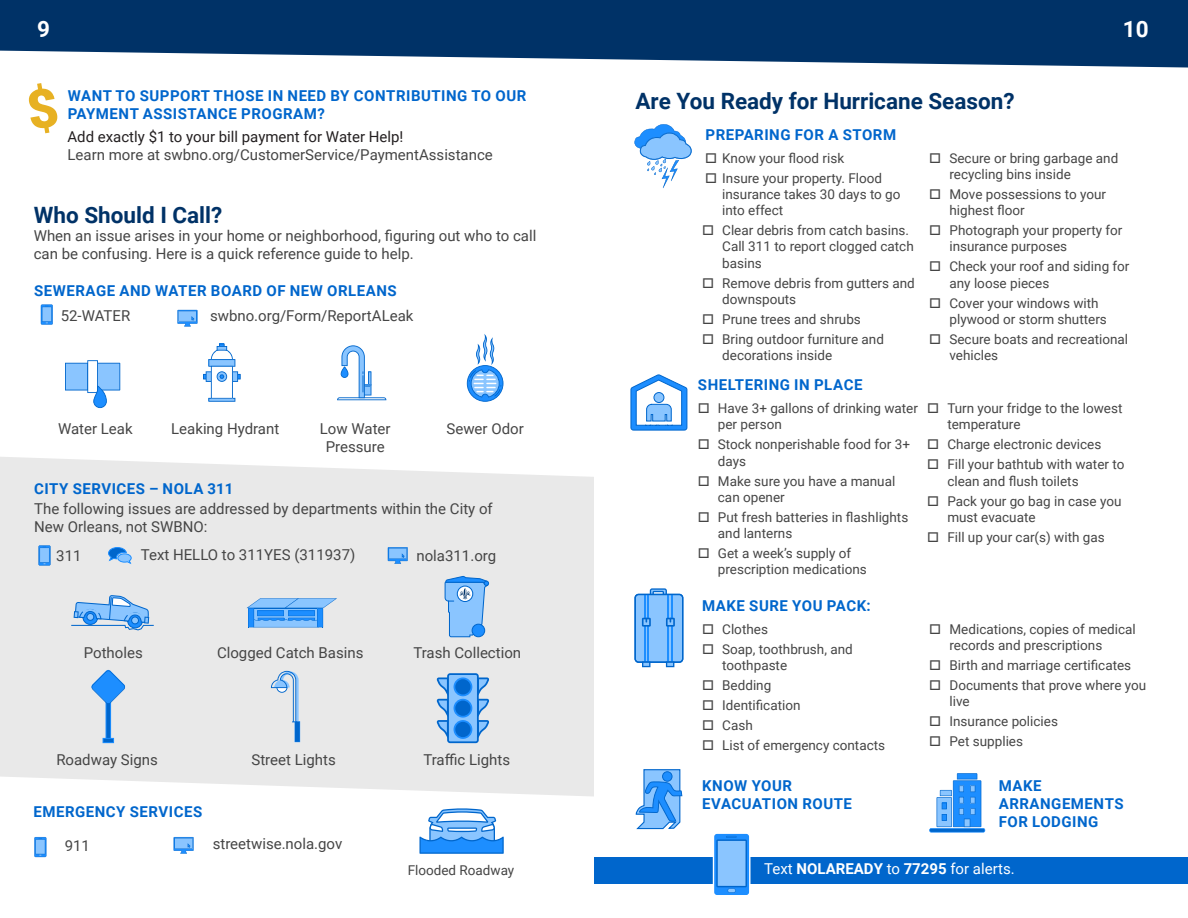
<style>
.page{position:relative;width:1188px;height:918px;background:#fff}
.page>*{position:absolute;margin:0;border:0;box-sizing:border-box;transform-origin:0 0}
.t1{font:700 22.5px "Roboto";color:#003267}
.t2{font:700 22.5px "Roboto";color:#fff}
.Body{font:15px/18px "Roboto";color:#454545}
.Body-2{font:700 15px/18px "Roboto";letter-spacing:.035em;color:#06c}
.Checkboxes{font:15px/18px "Roboto";color:#454545}
.t3{font:15px "Roboto";color:#fff}
.Body-3{font:13.5px/16.2px "Roboto";color:#454545}
.s1{color:#231f20}
.s2{font-weight:700}
</style>
<div class="page">
<svg style="left:0;top:0;width:1188px;height:68px;background:#214c7b"></svg>
<div style="left:0;top:457px;width:594px;height:339px;background:#e9e9e9"></div>
<div style="left:594px;top:857px;width:594px;height:26px;background:#06c"></div>
<svg style="left:634px;top:124px;width:58px;height:64px"></svg>
<svg style="left:630px;top:374px;width:58px;height:57px"></svg>
<svg style="left:634px;top:588px;width:49px;height:79px;background:#75b7f8"></svg>
<svg style="left:635px;top:769px;width:47px;height:61px"></svg>
<svg style="left:937px;top:773px;width:44px;height:54px;background:#5ba9f8"></svg>
<hr style="left:930px;top:828px;width:55px;height:4px;background:#9eccfb;border-radius:2px">
<hr style="left:929px;top:828px;width:56px;height:4px;background:#3997f4;border-radius:2px">
<hr style="left:930px;top:829px;width:55px;height:3px;background:#1d8eff">
<svg style="left:177px;top:310px;width:20px;height:17px"></svg>
<svg style="left:388px;top:547px;width:20px;height:17px"></svg>
<svg style="left:174px;top:837px;width:20px;height:17px"></svg>
<svg style="left:41px;top:305px;width:12px;height:20px"></svg>
<svg style="left:713px;top:833px;width:37px;height:62px;background:#67b0f9"></svg>
<svg style="left:38px;top:545px;width:13px;height:21px"></svg>
<svg style="left:108px;top:547px;width:24px;height:17px"></svg>
<hr style="left:208px;top:398px;width:27px;height:4px;background:#3d8ad8">
<hr style="left:209px;top:399px;width:26px;height:2px;background:#06c">
<svg style="left:203px;top:343px;width:38px;height:56px"></svg>
<svg style="left:467px;top:334px;width:36px;height:68px"></svg>
<svg style="left:65px;top:360px;width:55px;height:48px"></svg>
<svg style="left:337px;top:345px;width:49px;height:55px"></svg>
<svg style="left:71px;top:595px;width:83px;height:35px;background:#9cc4ec"></svg>
<svg style="left:445px;top:576px;width:44px;height:61px;background:#86bdf3"></svg>
<svg style="left:247px;top:598px;width:90px;height:30px;background:#73b3f4"></svg>
<svg style="left:91px;top:670px;width:34px;height:73px;background:#9bc3ec"></svg>
<svg style="left:271px;top:671px;width:29px;height:71px;background:#bfd3e7"></svg>
<svg style="left:34px;top:837px;width:12px;height:20px"></svg>
<svg style="left:419px;top:808px;width:85px;height:46px"></svg>
<svg style="left:437px;top:673px;width:52px;height:70px;background:#6aa9e9"></svg>
<h1 class="t2" style="left:37px;top:13px;width:14px">9</h1>
<h1 class="t2" style="left:1123px;top:13px;width:27px">10</h1>
<p class="Body-2" style="left:68px;top:86px;width:460px">WANT TO SUPPORT THOSE IN NEED BY CONTRIBUTING TO OUR<br>PAYMENT ASSISTANCE PROGRAM?</p>
<h2 class="Body" style="left:68px;top:127px;width:427px"><span class="s1">Add exactly $1 to your bill payment for Water Help!<br></span>Learn more at swbno.org/CustomerService/PaymentAssistance</h2>
<h2 class="t1" style="left:34px;top:200px;width:190px">Who Should I Call?</h2>
<p class="Body" style="left:34px;top:226px;width:504px">When an issue arises in your home or neighborhood, figuring out who to call can be confusing. Here is a quick reference guide to help.</p>
<h2 class="Body-2" style="left:34px;top:282px;width:364px">SEWERAGE AND WATER BOARD OF NEW ORLEANS</h2>
<p class="Body" style="left:61px;top:306px;width:71px">52-WATER</p>
<p class="Body" style="left:210px;top:306px;width:205px">swbno.org/Form/ReportALeak</p>
<p class="Body" style="left:58px;top:420px;width:76px">Water Leak</p>
<p class="Body" style="left:171px;top:420px;width:110px">Leaking Hydrant</p>
<p class="Body" style="left:320px;top:420px;width:72px;text-align:center">Low Water<br>Pressure</p>
<p class="Body" style="left:447px;top:420px;width:79px">Sewer Odor</p>
<h2 class="Body-2" style="left:34px;top:479px;width:201px">CITY SERVICES – NOLA 311</h2>
<p class="Checkboxes" style="left:34px;top:499px;width:460px">The following issues are addressed by departments within the City of<br>New Orleans, not SWBNO:</p>
<p class="Body" style="left:56px;top:546px;width:27px">311</p>
<p class="Body" style="left:141px;top:545px;width:216px">Text HELLO to 311YES (311937)</p>
<p class="Body" style="left:416px;top:546px;width:81px">nola311.org</p>
<p class="Body" style="left:84px;top:643px;width:60px">Potholes</p>
<p class="Body" style="left:217px;top:643px;width:148px">Clogged Catch Basins</p>
<p class="Body" style="left:413px;top:643px;width:109px">Trash Collection</p>
<p class="Checkboxes" style="left:56px;top:750px;width:103px">Roadway Signs</p>
<h2 class="Body-2" style="left:33px;top:802px;width:170px">EMERGENCY SERVICES</h2>
<p class="Checkboxes" style="left:251px;top:750px;width:86px">Street Lights</p>
<p class="Checkboxes" style="left:423px;top:750px;width:88px">Traffic Lights</p>
<p class="Checkboxes" style="left:65px;top:836px;width:27px">911</p>
<p class="Checkboxes" style="left:213px;top:834px;width:131px">streetwise.nola.gov</p>
<p class="Body-3" style="left:408px;top:861px;width:108px">Flooded Roadway</p>
<h1 class="t1" style="left:635px;top:85px;width:381px">Are You Ready for Hurricane Season?</h1>
<h2 class="Body-2" style="left:706px;top:125px;width:192px">PREPARING FOR A STORM</h2>
<p class="Body-3" style="left:722px;top:149px;width:123px">Know your flood risk</p>
<p class="Body-3" style="left:722px;top:169px;width:180px">Insure your property. Flood insurance takes 30 days to go into effect</p>
<p class="Body-3" style="left:722px;top:222px;width:193px">Clear debris from catch basins.<br>Call 311 to report clogged catch basins</p>
<p class="Body-3" style="left:722px;top:274px;width:194px">Remove debris from gutters and downspouts</p>
<p class="Body-3" style="left:722px;top:310px;width:140px">Prune trees and shrubs</p>
<p class="Body-3" style="left:722px;top:330px;width:163px">Bring outdoor furniture and decorations inside</p>
<h2 class="Body-2" style="left:698px;top:375px;width:166px">SHELTERING IN PLACE</h2>
<p class="Body-3" style="left:718px;top:400px;width:202px">Have 3+ gallons of drinking water per person</p>
<p class="Body-3" style="left:718px;top:436px;width:194px">Stock nonperishable food for 3+ days</p>
<p class="Body-3" style="left:718px;top:472px;width:179px">Make sure you have a manual can opener</p>
<p class="Body-3" style="left:718px;top:508px;width:192px">Put fresh batteries in flashlights and lanterns</p>
<p class="Body-3" style="left:718px;top:545px;width:150px">Get a week’s supply of prescription medications</p>
<h2 class="Body-2" style="left:702px;top:596px;width:170px">MAKE SURE YOU PACK:</h2>
<p class="Body-3" style="left:722px;top:620px;width:47px">Clothes</p>
<p class="Body-3" style="left:722px;top:640px;width:132px">Soap, toothbrush, and toothpaste</p>
<p class="Body-3" style="left:722px;top:676px;width:51px">Bedding</p>
<p class="Body-3" style="left:722px;top:696px;width:80px">Identification</p>
<p class="Body-3" style="left:722px;top:716px;width:32px">Cash</p>
<p class="Body-3" style="left:722px;top:736px;width:164px">List of emergency contacts</p>
<h2 class="Body-2" style="left:702px;top:776px;width:151px">KNOW YOUR<br>EVACUATION ROUTE</h2>
<p class="Body-3" style="left:950px;top:149px;width:170px">Secure or bring garbage and recycling bins inside</p>
<p class="Body-3" style="left:950px;top:186px;width:158px">Move possessions to your highest floor</p>
<p class="Body-3" style="left:950px;top:222px;width:174px">Photograph your property for insurance purposes</p>
<p class="Body-3" style="left:950px;top:258px;width:182px">Check your roof and siding for any loose pieces</p>
<p class="Body-3" style="left:950px;top:294px;width:159px">Cover your windows with plywood or storm shutters</p>
<p class="Body-3" style="left:950px;top:330px;width:180px">Secure boats and recreational vehicles</p>
<p class="Body-3" style="left:947px;top:400px;width:177px">Turn your fridge to the lowest temperature</p>
<p class="Body-3" style="left:947px;top:436px;width:156px">Charge electronic devices</p>
<p class="Body-3" style="left:947px;top:456px;width:179px">Fill your bathtub with water to clean and flush toilets</p>
<p class="Body-3" style="left:947px;top:492px;width:176px">Pack your go bag in case you must evacuate</p>
<p class="Body-3" style="left:947px;top:528px;width:159px">Fill up your car(s) with gas</p>
<p class="Body-3" style="left:950px;top:620px;width:188px">Medications, copies of medical records and prescriptions</p>
<p class="Body-3" style="left:950px;top:656px;width:183px">Birth and marriage certificates</p>
<p class="Body-3" style="left:950px;top:676px;width:198px">Documents that prove where you live</p>
<p class="Body-3" style="left:950px;top:712px;width:110px">Insurance policies</p>
<p class="Body-3" style="left:950px;top:732px;width:75px">Pet supplies</p>
<h2 class="Body-2" style="left:999px;top:776px;width:126px">MAKE<br>ARRANGEMENTS<br>FOR LODGING</h2>
<p class="t3" style="left:764px;top:859px;width:252px">Text <span class="s2">NOLAREADY</span> to <span class="s2">77295</span> for alerts.</p>
</div>
